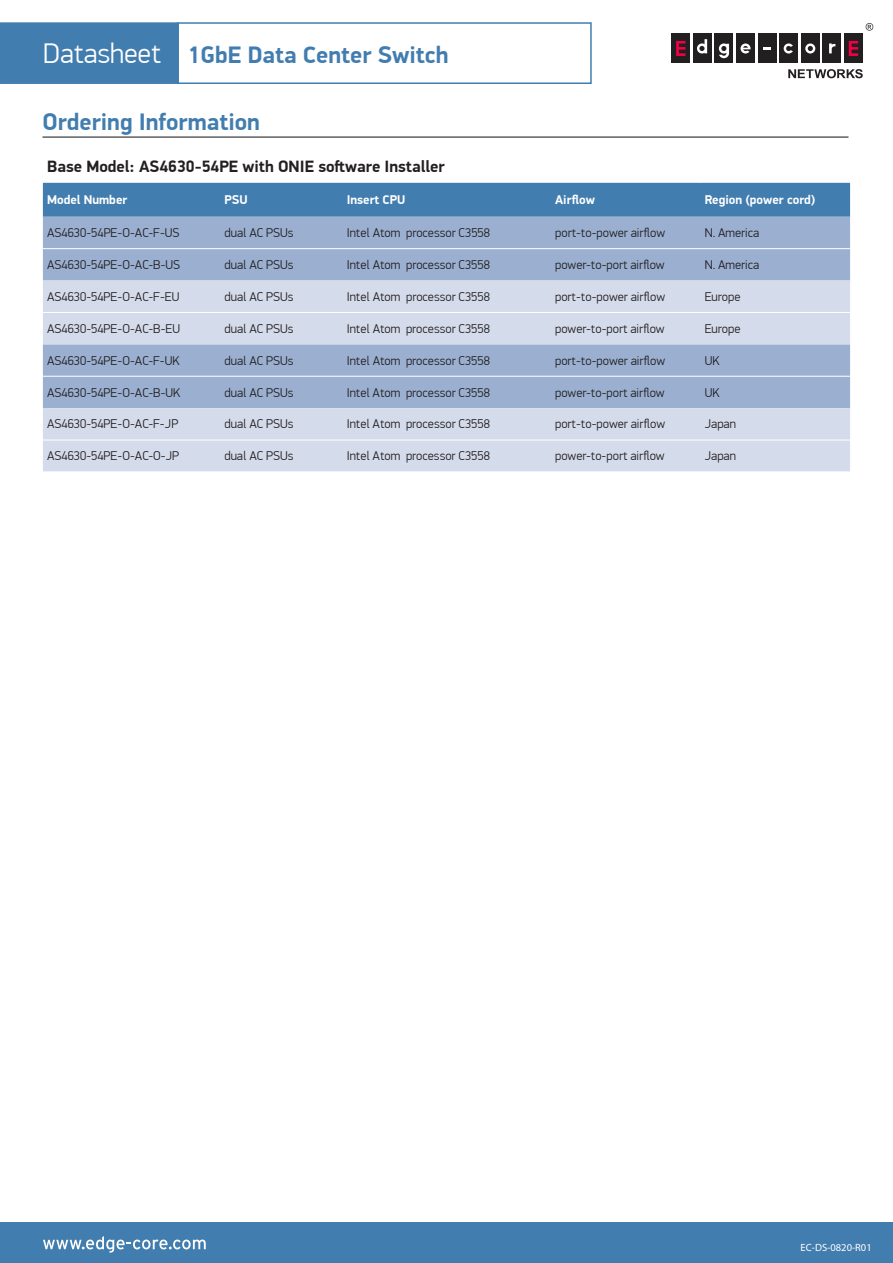
<style>
.page{position:relative;width:893px;height:1263px;background:#fff}
.page>*{position:absolute;margin:0;border:0;box-sizing:border-box;transform-origin:0 0}
.t1{font:700 24px "PF Din Display Pro";color:#427daf}
.t2{font:700 16.5px "PF Din Display Pro";color:#231f20}
.t3{font:300 12.75px "PF Din Display Pro";color:#231f20}
.t4{font:700 12.75px "PF Din Display Pro";color:#fff}
.t5{font:10.5px "Myriad Pro";color:#fff}
.s1{font-weight:300;font-size:28.5px;color:#fff}
</style>
<div class="page">
<div style="left:0;top:1223px;width:893px;height:40px;background:#427daf"></div>
<svg style="left:43px;top:1236px;width:163px;height:17px"></svg>
<div style="left:671px;top:34px;width:19px;height:29px;background:#221f21"></div>
<div style="left:693px;top:34px;width:19px;height:29px;background:#221f21"></div>
<div style="left:715px;top:34px;width:18px;height:29px;background:#221f21"></div>
<div style="left:736px;top:34px;width:19px;height:29px;background:#221f21"></div>
<div style="left:758px;top:34px;width:18px;height:29px;background:#221f21"></div>
<div style="left:779px;top:34px;width:19px;height:29px;background:#221f21"></div>
<div style="left:801px;top:34px;width:19px;height:29px;background:#221f21"></div>
<div style="left:823px;top:34px;width:18px;height:29px;background:#221f21"></div>
<svg style="left:676px;top:41px;width:9px;height:15px"></svg>
<div style="left:844px;top:34px;width:19px;height:29px;background:#221f21"></div>
<svg style="left:849px;top:41px;width:9px;height:15px"></svg>
<svg style="left:764px;top:47px;width:7px;height:3px"></svg>
<svg style="left:697px;top:39px;width:10px;height:15px"></svg>
<svg style="left:805px;top:43px;width:10px;height:11px"></svg>
<svg style="left:829px;top:43px;width:6px;height:10px"></svg>
<svg style="left:784px;top:43px;width:9px;height:11px"></svg>
<svg style="left:719px;top:43px;width:10px;height:15px"></svg>
<svg style="left:788px;top:69px;width:75px;height:9px"></svg>
<svg style="left:740px;top:44px;width:11px;height:10px"></svg>
<svg style="left:866px;top:23px;width:7px;height:8px"></svg>
<div style="left:0;top:22px;width:179px;height:62px;background:#427daf;border:1px solid #427daf"></div>
<div style="left:177px;top:22px;width:415px;height:62px;border:2px solid #427daf"></div>
<div style="left:43px;top:183px;width:807px;height:34px;background:#427daf"></div>
<div style="left:43px;top:217px;width:807px;height:64px;background:#9bb0d1"></div>
<svg style="left:43px;top:281px;width:807px;height:190px;background:#c1cde3"></svg>
<hr style="left:700px;top:440px;width:150px;height:1px;background:#fff">
<hr style="left:551px;top:440px;width:149px;height:1px;background:#fff">
<hr style="left:342px;top:440px;width:209px;height:1px;background:#fff">
<hr style="left:220px;top:440px;width:122px;height:1px;background:#fff">
<hr style="left:43px;top:440px;width:177px;height:1px;background:#fff">
<hr style="left:700px;top:376px;width:150px;height:1px;background:#fff">
<hr style="left:551px;top:376px;width:149px;height:1px;background:#fff">
<hr style="left:342px;top:376px;width:209px;height:1px;background:#fff">
<hr style="left:220px;top:376px;width:122px;height:1px;background:#fff">
<hr style="left:43px;top:376px;width:177px;height:1px;background:#fff">
<hr style="left:700px;top:312px;width:150px;height:1px;background:#fff">
<hr style="left:551px;top:312px;width:149px;height:1px;background:#fff">
<hr style="left:342px;top:312px;width:209px;height:1px;background:#fff">
<hr style="left:220px;top:312px;width:122px;height:1px;background:#fff">
<hr style="left:43px;top:312px;width:177px;height:1px;background:#fff">
<hr style="left:700px;top:248px;width:150px;height:1px;background:#fff">
<hr style="left:551px;top:248px;width:149px;height:1px;background:#fff">
<hr style="left:342px;top:248px;width:209px;height:1px;background:#fff">
<hr style="left:220px;top:248px;width:122px;height:1px;background:#fff">
<hr style="left:43px;top:248px;width:177px;height:1px;background:#fff">
<hr style="left:43px;top:136px;width:805px;height:2px;background:#57585a">
<h1 class="t1" style="left:43px;top:40px;width:407px"><span class="s1">Datasheet</span> 1GbE Data Center Switch</h1>
<h1 class="t1" style="left:43px;top:107px;width:219px">Ordering Information</h1>
<p class="t2" style="left:47px;top:156px;width:399px">Base Model: AS4630-54PE with ONIE soſtware Installer</p>
<p class="t4" style="left:47px;top:192px;width:82px">Model Number</p>
<p class="t4" style="left:224px;top:192px;width:25px">PSU</p>
<p class="t4" style="left:347px;top:192px;width:60px">Insert CPU</p>
<p class="t4" style="left:555px;top:192px;width:41px">Airflow</p>
<p class="t4" style="left:705px;top:192px;width:112px">Region (power cord)</p>
<p class="t3" style="left:47px;top:225px;width:134px">AS4630-54PE-O-AC-F-US</p>
<p class="t3" style="left:224px;top:225px;width:71px">dual AC PSUs</p>
<p class="t3" style="left:347px;top:225px;width:145px">Intel Atom processor C3558</p>
<p class="t3" style="left:555px;top:225px;width:112px">port-to-power airflow</p>
<p class="t3" style="left:705px;top:225px;width:56px">N. America</p>
<p class="t3" style="left:47px;top:257px;width:135px">AS4630-54PE-O-AC-B-US</p>
<p class="t3" style="left:224px;top:257px;width:71px">dual AC PSUs</p>
<p class="t3" style="left:347px;top:257px;width:145px">Intel Atom processor C3558</p>
<p class="t3" style="left:555px;top:257px;width:111px">power-to-port airflow</p>
<p class="t3" style="left:705px;top:257px;width:56px">N. America</p>
<p class="t3" style="left:47px;top:289px;width:134px">AS4630-54PE-O-AC-F-EU</p>
<p class="t3" style="left:224px;top:289px;width:71px">dual AC PSUs</p>
<p class="t3" style="left:347px;top:289px;width:145px">Intel Atom processor C3558</p>
<p class="t3" style="left:555px;top:289px;width:112px">port-to-power airflow</p>
<p class="t3" style="left:705px;top:289px;width:37px">Europe</p>
<p class="t3" style="left:47px;top:321px;width:135px">AS4630-54PE-O-AC-B-EU</p>
<p class="t3" style="left:224px;top:321px;width:71px">dual AC PSUs</p>
<p class="t3" style="left:347px;top:321px;width:145px">Intel Atom processor C3558</p>
<p class="t3" style="left:555px;top:321px;width:111px">power-to-port airflow</p>
<p class="t3" style="left:705px;top:321px;width:37px">Europe</p>
<p class="t3" style="left:47px;top:353px;width:134px">AS4630-54PE-O-AC-F-UK</p>
<p class="t3" style="left:224px;top:353px;width:71px">dual AC PSUs</p>
<p class="t3" style="left:347px;top:353px;width:145px">Intel Atom processor C3558</p>
<p class="t3" style="left:555px;top:353px;width:112px">port-to-power airflow</p>
<p class="t3" style="left:705px;top:353px;width:16px">UK</p>
<p class="t3" style="left:47px;top:385px;width:135px">AS4630-54PE-O-AC-B-UK</p>
<p class="t3" style="left:224px;top:385px;width:71px">dual AC PSUs</p>
<p class="t3" style="left:347px;top:385px;width:145px">Intel Atom processor C3558</p>
<p class="t3" style="left:555px;top:385px;width:111px">power-to-port airflow</p>
<p class="t3" style="left:705px;top:385px;width:16px">UK</p>
<p class="t3" style="left:47px;top:417px;width:133px">AS4630-54PE-O-AC-F-JP</p>
<p class="t3" style="left:224px;top:417px;width:71px">dual AC PSUs</p>
<p class="t3" style="left:347px;top:417px;width:145px">Intel Atom processor C3558</p>
<p class="t3" style="left:555px;top:417px;width:112px">port-to-power airflow</p>
<p class="t3" style="left:705px;top:417px;width:33px">Japan</p>
<p class="t3" style="left:47px;top:449px;width:134px">AS4630-54PE-O-AC-O-JP</p>
<p class="t3" style="left:224px;top:449px;width:71px">dual AC PSUs</p>
<p class="t3" style="left:347px;top:449px;width:145px">Intel Atom processor C3558</p>
<p class="t3" style="left:555px;top:449px;width:111px">power-to-port airflow</p>
<p class="t3" style="left:705px;top:449px;width:33px">Japan</p>
<p class="t5" style="left:801px;top:1240px;width:73px">EC-DS-0820-R01</p>
</div>
